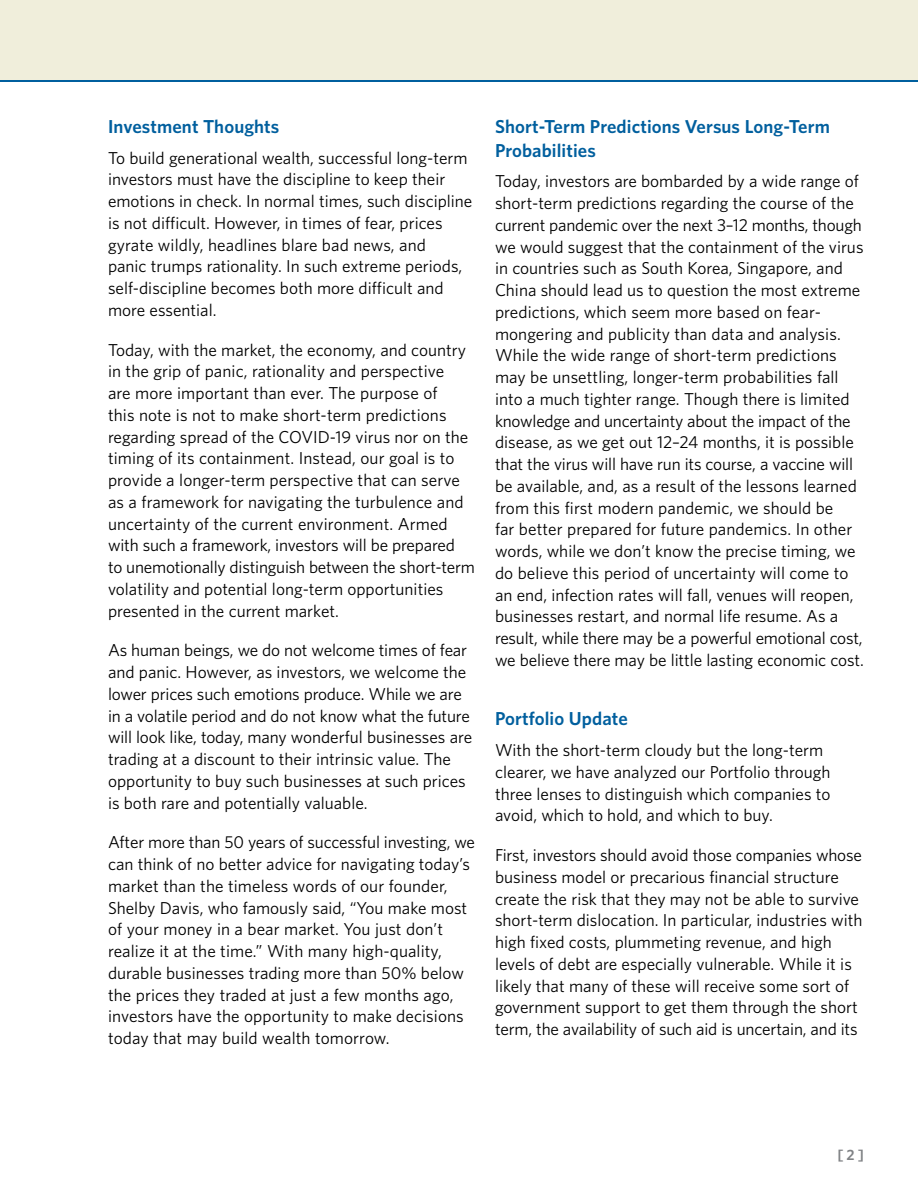
<style>
.page{position:relative;width:918px;height:1188px;background:#fff}
.page>*{position:absolute;margin:0;border:0;box-sizing:border-box;transform-origin:0 0}
.t1{font:600 18.75px/23.7px "Whitney";letter-spacing:.005em;color:#005f9e}
.t2{font:17.25px/21.8px "Whitney";color:#000}
.t3{font:600 15px "Whitney";color:#808285}
</style>
<div class="page">
<div style="left:0;top:0;width:918px;height:80px;background:#f0eedb"></div>
<hr style="left:0;top:80px;width:918px;height:2px;background:#005f9e">
<p class="t1" style="left:108px;top:114px;width:173px">Investment Thoughts</p>
<p class="t2" style="left:108px;top:146px;width:366px">To build generational wealth, successful long-term investors must have the discipline to keep their emotions in check. In normal times, such discipline is not difficult. However, in times of fear, prices gyrate wildly, headlines blare bad news, and<br>panic trumps rationality. In such extreme periods, self-discipline becomes both more difficult and more essential.</p>
<p class="t2" style="left:108px;top:338px;width:369px">Today, with the market, the economy, and country in the grip of panic, rationality and perspective<br>are more important than ever. The purpose of<br>this note is not to make short-term predictions regarding spread of the COVID-19 virus nor on the timing of its containment. Instead, our goal is to provide a longer-term perspective that can serve as a framework for navigating the turbulence and uncertainty of the current environment. Armed with such a framework, investors will be prepared<br>to unemotionally distinguish between the short-term volatility and potential long-term opportunities presented in the current market.</p>
<p class="t2" style="left:108px;top:639px;width:366px">As human beings, we do not welcome times of fear and panic. However, as investors, we welcome the lower prices such emotions produce. While we are in a volatile period and do not know what the future will look like, today, many wonderful businesses are trading at a discount to their intrinsic value. The opportunity to buy such businesses at such prices is both rare and potentially valuable.</p>
<p class="t2" style="left:108px;top:831px;width:369px">After more than 50 years of successful investing, we can think of no better advice for navigating today’s market than the timeless words of our founder, Shelby Davis, who famously said, “You make most of your money in a bear market. You just don’t realize it at the time.” With many high-quality, durable businesses trading more than 50% below the prices they traded at just a few months ago, investors have the opportunity to make decisions today that may build wealth tomorrow.</p>
<p class="t1" style="left:495px;top:114px;width:337px">Short-Term Predictions Versus Long-Term<br>Probabilities</p>
<p class="t2" style="left:495px;top:170px;width:370px">Today, investors are bombarded by a wide range of short-term predictions regarding the course of the current pandemic over the next 3–12 months, though we would suggest that the containment of the virus in countries such as South Korea, Singapore, and China should lead us to question the most extreme predictions, which seem more based on fear&shy;mongering and publicity than data and analysis.<br>While the wide range of short-term predictions may be unsettling, longer-term probabilities fall into a much tighter range. Though there is limited knowledge and uncertainty about the impact of the disease, as we get out 12–24 months, it is possible that the virus will have run its course, a vaccine will be available, and, as a result of the lessons learned from this first modern pandemic, we should be<br>far better prepared for future pandemics. In other words, while we don’t know the precise timing, we do believe this period of uncertainty will come to an end, infection rates will fall, venues will reopen, businesses restart, and normal life resume. As a result, while there may be a powerful emotional cost, we believe there may be little lasting economic cost.</p>
<p class="t1" style="left:495px;top:707px;width:134px">Portfolio Update</p>
<p class="t2" style="left:495px;top:739px;width:337px">With the short-term cloudy but the long-term clearer, we have analyzed our Portfolio through three lenses to distinguish which companies to avoid, which to hold, and which to buy.</p>
<p class="t2" style="left:495px;top:844px;width:369px">First, investors should avoid those companies whose business model or precarious financial structure create the risk that they may not be able to survive short-term dislocation. In particular, industries with high fixed costs, plummeting revenue, and high levels of debt are especially vulnerable. While it is likely that many of these will receive some sort of government support to get them through the short term, the availability of such aid is uncertain, and its</p>
<p class="t3" style="left:838px;top:1145px;width:28px">[ 2 ]</p>
</div>
